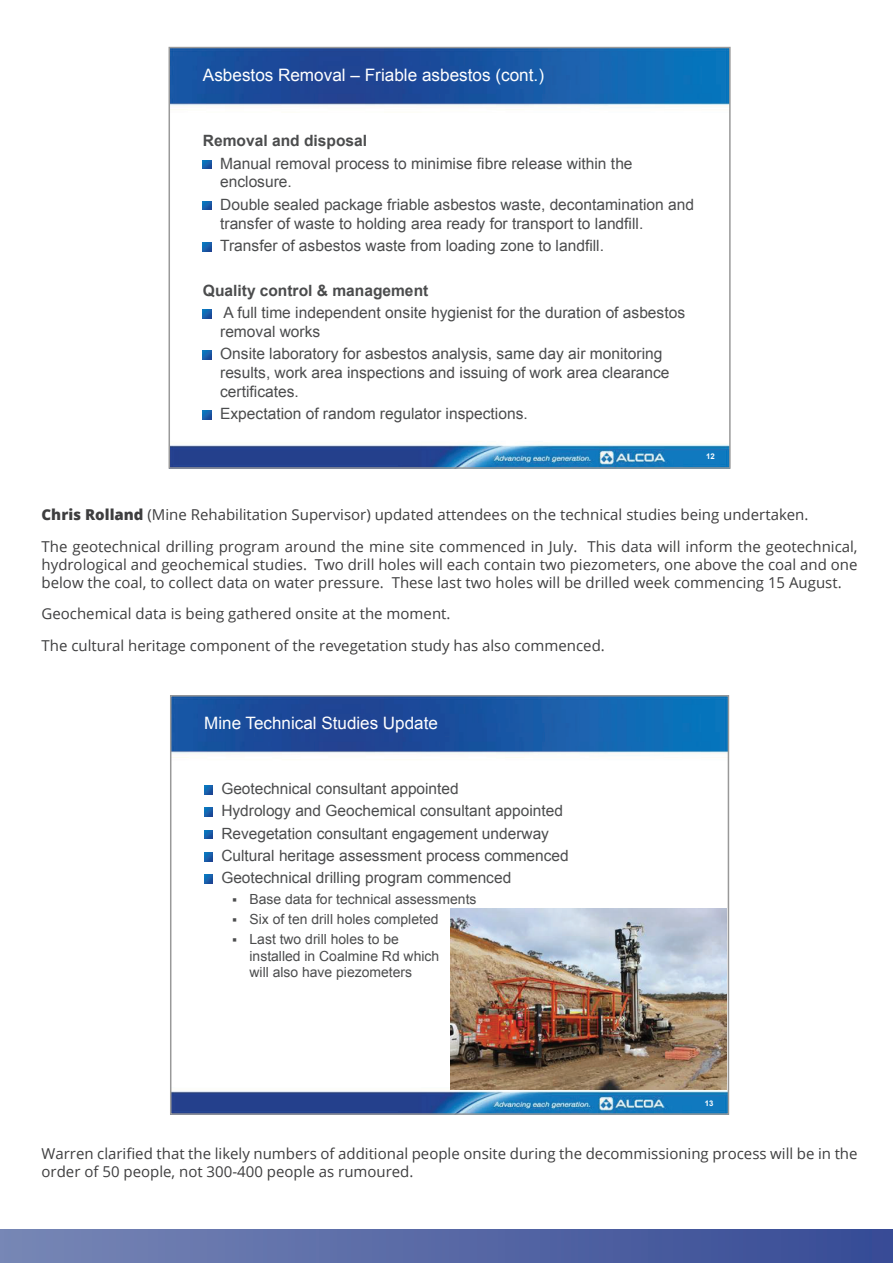
<style>
.page{position:relative;width:893px;height:1263px;background:#fff}
.page>*{position:absolute;margin:0;border:0;box-sizing:border-box;transform-origin:0 0}
.t1{font:17.1px "Arial";color:#fff}
.t2{font:15.6px/18.8px "Arial";color:#4b4c4d}
.t3{font:700 15.6px "Arial";color:#4b4c4d}
.t4{font:15.45px/22.4px "Arial";color:#4b4c4d}
.t5{font:15px/31.5px "Open Sans";color:#3e3e3f}
.t6{font:13.95px/16.8px "Arial";color:#4b4c4d}
.t7{font:700 7.8px "Arial";color:#fff}
.s1{font-weight:800}
</style>
<div class="page">
<div style="left:0;top:1230px;width:893px;height:33px;background:linear-gradient(to right,#7886b5,#374b96)"></div>
<img style="left:172px;top:50px;width:556px;height:416px">
<svg style="left:203px;top:160px;width:8px;height:9px"></svg>
<svg style="left:203px;top:201px;width:8px;height:9px"></svg>
<svg style="left:203px;top:242px;width:8px;height:9px"></svg>
<svg style="left:203px;top:310px;width:8px;height:8px"></svg>
<svg style="left:203px;top:351px;width:8px;height:8px"></svg>
<svg style="left:203px;top:410px;width:8px;height:9px"></svg>
<div style="left:169px;top:47px;width:562px;height:422px;border:2px solid #999"></div>
<img style="left:173px;top:698px;width:553px;height:414px">
<svg style="left:204px;top:785px;width:9px;height:9px"></svg>
<svg style="left:204px;top:808px;width:9px;height:8px"></svg>
<svg style="left:204px;top:830px;width:9px;height:9px"></svg>
<svg style="left:204px;top:852px;width:9px;height:9px"></svg>
<svg style="left:204px;top:875px;width:9px;height:8px"></svg>
<img style="left:451px;top:909px;width:275px;height:180px">
<div style="left:170px;top:695px;width:559px;height:420px;border:2px solid #999"></div>
<p class="t1" style="left:203px;top:63px;width:343px">Asbestos Removal – Friable asbestos (cont.)</p>
<p class="t3" style="left:203px;top:130px;width:166px">Removal and disposal</p>
<p class="t2" style="left:220px;top:154px;width:414px">Manual removal process to minimise fibre release within the enclosure.</p>
<p class="t2" style="left:220px;top:195px;width:475px">Double sealed package friable asbestos waste, decontamination and transfer of waste to holding area ready for transport to landfill.</p>
<p class="t2" style="left:220px;top:236px;width:385px">Transfer of asbestos waste from loading zone to landfill.</p>
<p class="t3" style="left:203px;top:280px;width:227px">Quality control &amp; management</p>
<p class="t2" style="left:220px;top:304px;width:466px">A full time independent onsite hygienist for the duration of asbestos removal works</p>
<p class="t2" style="left:220px;top:345px;width:451px">Onsite laboratory for asbestos analysis, same day air monitoring results, work area inspections and issuing of work area clearance certificates.</p>
<p class="t2" style="left:220px;top:404px;width:309px">Expectation of random regulator inspections.</p>
<p class="t7" style="left:706px;top:451px;width:10px">12</p>
<p class="t5" style="left:42px;top:499px;width:817px"><span class="s1">Chris Rolland</span> (Mine Rehabilitation Supervisor) updated attendees on the technical studies being undertaken.<br>The geotechnical drilling program around the mine site commenced in July. This data will inform the geotechnical,</p>
<p class="t5" style="left:42px;top:555px;width:817px;line-height:18px">hydrological and geochemical studies. Two drill holes will each contain two piezometers, one above the coal and one below the coal, to collect data on water pressure. These last two holes will be drilled week commencing 15 August.</p>
<p class="t5" style="left:42px;top:598px;width:565px">Geochemical data is being gathered onsite at the moment.<br>The cultural heritage component of the revegetation study has also commenced.</p>
<p class="t1" style="left:204px;top:711px;width:235px">Mine Technical Studies Update</p>
<p class="t4" style="left:221px;top:778px;width:349px">Geotechnical consultant appointed<br>Hydrology and Geochemical consultant appointed Revegetation consultant engagement underway Cultural heritage assessment process commenced Geotechnical drilling program commenced</p>
<p class="t6" style="left:232px;top:890px;width:246px">▪ Base data for technical assessments</p>
<p class="t6" style="left:232px;top:911px;width:208px">▪ Six of ten drill holes completed</p>
<p class="t6" style="left:249px;top:931px;width:191px;text-indent:-17px">▪ Last two drill holes to be installed in Coalmine Rd which will also have piezometers</p>
<p class="t7" style="left:705px;top:1097px;width:10px">13</p>
<p class="t5" style="left:42px;top:1144px;width:817px;line-height:18px">Warren clarified that the likely numbers of additional people onsite during the decommissioning process will be in the order of 50 people, not 300-400 people as rumoured.</p>
</div>
